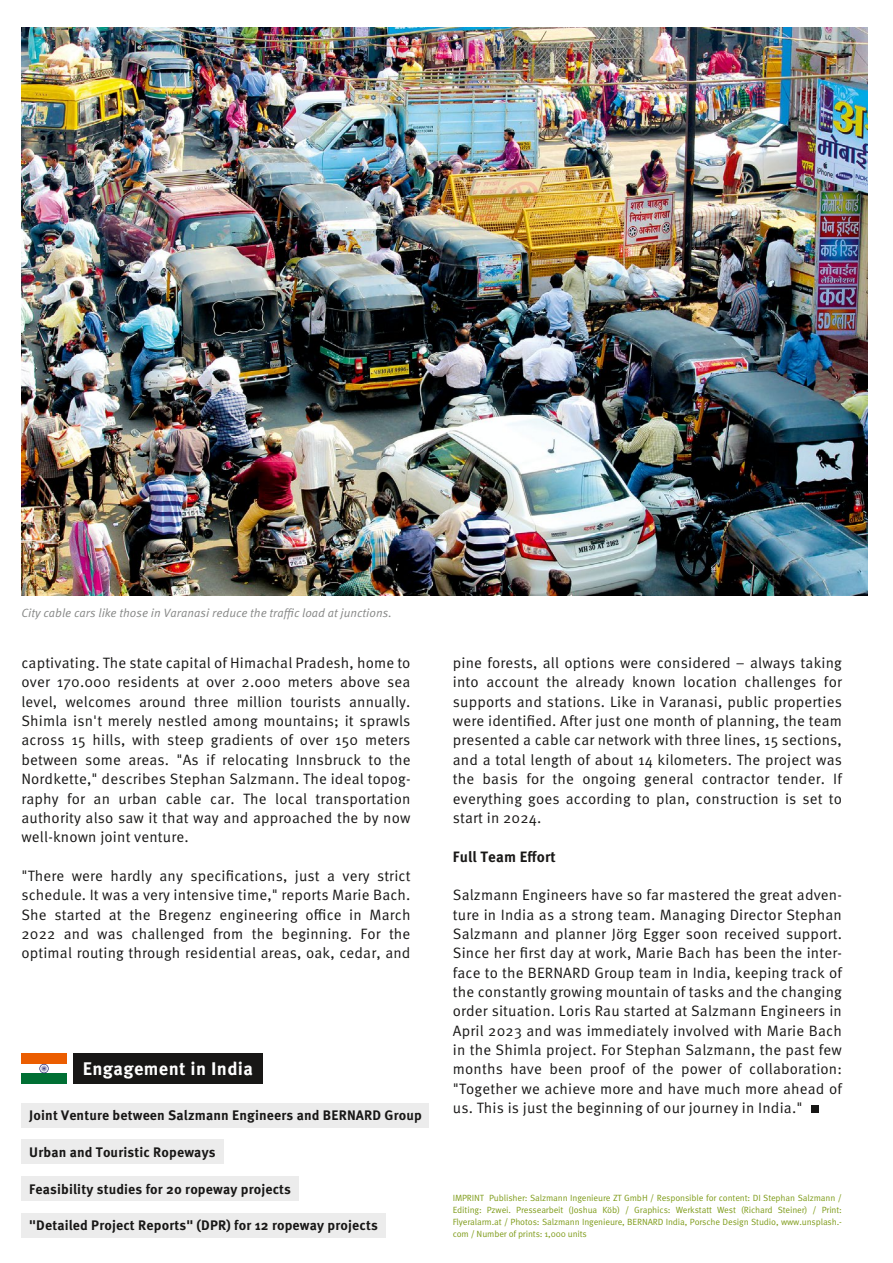
<style>
.page{position:relative;width:893px;height:1263px;background:#fff}
.page>*{position:absolute;margin:0;border:0;box-sizing:border-box;transform-origin:0 0}
.t1{font:700 18.3px "Meta Pro";letter-spacing:.02em;color:#fff}
.t2{font:15px/19.4px "Meta Pro";letter-spacing:.01em;color:#181716;text-align:justify}
.t3{font:700 15px "Meta Pro";letter-spacing:.01em;color:#181716}
.t4{font:700 13.8px "Meta Pro";letter-spacing:.01em;color:#181716}
.t5{font:italic 12px "Meta Pro";color:#868786}
.t6{font:9px/12px "Meta Pro";letter-spacing:-.015em;color:#7e9b19;text-align:justify}
</style>
<div class="page">
<div style="left:21px;top:1103px;width:408px;height:25px;background:#ececec"></div>
<div style="left:21px;top:1176px;width:278px;height:25px;background:#ececec"></div>
<div style="left:21px;top:1213px;width:365px;height:24px;background:#ececec"></div>
<div style="left:21px;top:1139px;width:203px;height:25px;background:#ececec"></div>
<div style="left:811px;top:1105px;width:8px;height:8px;background:#181716"></div>
<div style="left:73px;top:1053px;width:190px;height:31px;background:#181716"></div>
<div style="left:21px;top:1053px;width:46px;height:10px;background:#eb5d00"></div>
<div style="left:21px;top:1073px;width:46px;height:11px;background:#006f34"></div>
<svg style="left:40px;top:1064px;width:9px;height:9px"></svg>
<img style="left:21px;top:27px;width:846px;height:568px">
<p class="t5" style="left:21px;top:605px;width:372px">City cable cars like those in Varanasi reduce the traffic load at junctions.</p>
<p class="t2" style="left:21px;top:654px;width:391px">captivating. The state capital of Himachal Pradesh, home to over 170.000 residents at over 2.000 meters above sea level, welcomes around three million tourists annually.<br>Shimla isn't merely nestled among mountains; it sprawls across 15 hills, with steep gradients of over 150 meters between some areas. "As if relocating Innsbruck to the Nordkette," describes Stephan Salzmann. The ideal topog&shy;raphy for an urban cable car. The local transportation authority also saw it that way and approached the by now well-known joint venture.</p>
<p class="t2" style="left:21px;top:866px;width:391px">"There were hardly any specifications, just a very strict schedule. It was a very intensive time," reports Marie Bach.<br>She started at the Bregenz engineering office in March 2022 and was challenged from the beginning. For the optimal routing through residential areas, oak, cedar, and</p>
<p class="t1" style="left:83px;top:1057px;width:172px">Engagement in India</p>
<p class="t4" style="left:29px;top:1107px;width:394px">Joint Venture between Salzmann Engineers and BERNARD Group</p>
<p class="t4" style="left:29px;top:1143px;width:188px">Urban and Touristic Ropeways</p>
<p class="t4" style="left:29px;top:1180px;width:263px">Feasibility studies for 20 ropeway projects</p>
<p class="t4" style="left:29px;top:1217px;width:350px">"Detailed Project Reports" (DPR) for 12 ropeway projects</p>
<p class="t2" style="left:453px;top:654px;width:391px">pine forests, all options were considered – always taking into account the already known location challenges for supports and stations. Like in Varanasi, public properties were identified. After just one month of planning, the team presented a cable car network with three lines, 15 sections, and a total length of about 14 kilometers. The project was the basis for the ongoing general contractor tender. If everything goes according to plan, construction is set to start in 2024.</p>
<p class="t3" style="left:453px;top:847px;width:104px">Full Team Effort</p>
<p class="t2" style="left:453px;top:886px;width:391px">Salzmann Engineers have so far mastered the great adven&shy;ture in India as a strong team. Managing Director Stephan Salzmann and planner Jörg Egger soon received support.<br>Since her first day at work, Marie Bach has been the inter&shy;face to the BERNARD Group team in India, keeping track of the constantly growing mountain of tasks and the changing order situation. Loris Rau started at Salzmann Engineers in April 2023 and was immediately involved with Marie Bach in the Shimla project. For Stephan Salzmann, the past few months have been proof of the power of collaboration: "Together we achieve more and have much more ahead of us. This is just the beginning of our journey in India."</p>
<p class="t6" style="left:453px;top:1192px;width:391px">IMPRINT Publisher: Salzmann Ingenieure ZT GmbH / Responsible for content: DI Stephan Salzmann / Editing: Pzwei. Pressearbeit (Joshua Köb) / Graphics: Werkstatt West (Richard Steiner) / Print:<br>Flyeralarm.at / Photos: Salzmann Ingenieure, BERNARD India, Porsche Design Studio, www.unsplash.- com / Number of prints: 1,000 units</p>
</div>
